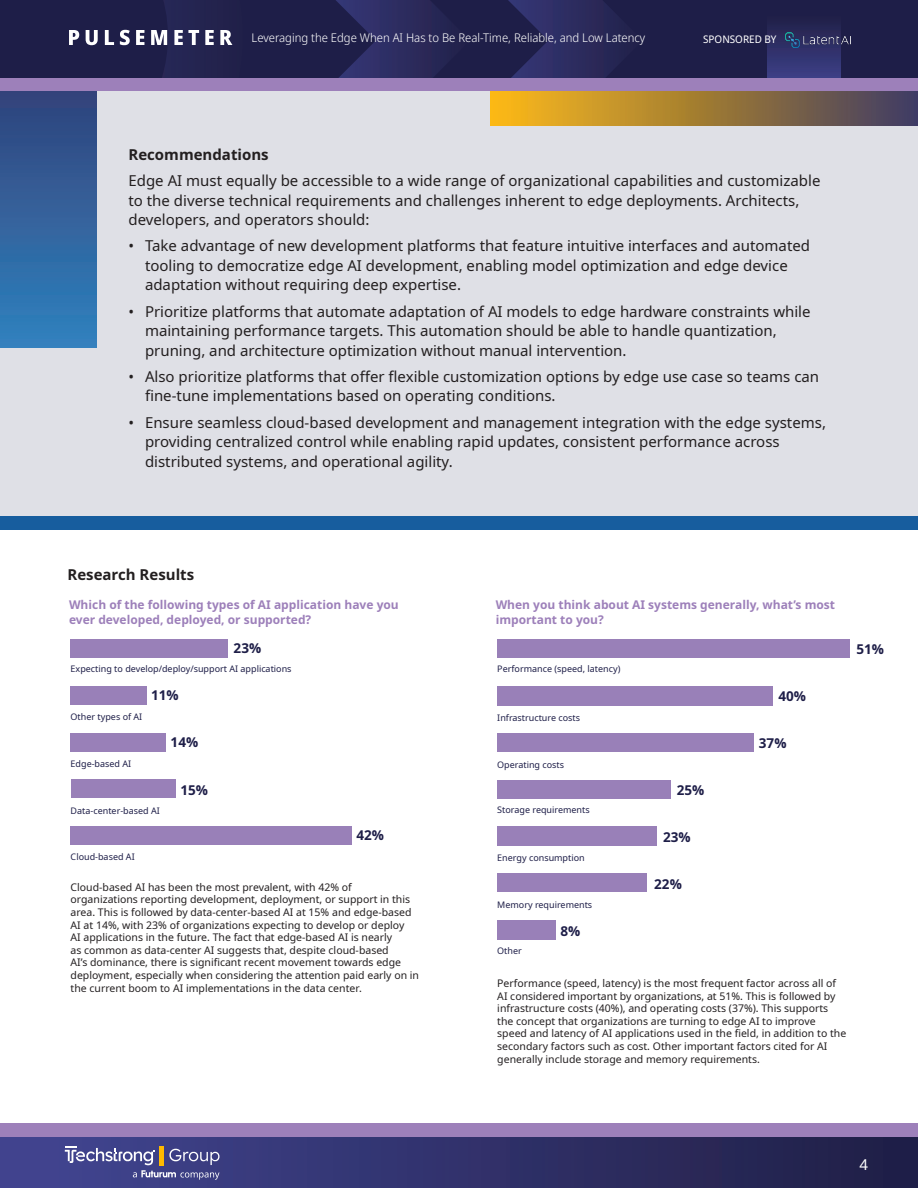
<style>
.page{position:relative;width:918px;height:1188px;background:#fff}
.page>*{position:absolute;margin:0;border:0;box-sizing:border-box;transform-origin:0 0}
.Paragraph_Style_1{font:15px/19.5px "Noto Sans";color:#231f20}
.Paragraph_Style_1-2{font:700 15px "Noto Sans";color:#231f20}
.t1{font:15px "Noto Sans";color:#fff}
.Paragraph_Style_1-3{font:700 13.5px "Noto Sans";color:#1e1e48}
.Paragraph_Style_1-4{font:700 12px/15px "Noto Sans";color:#9d80ba}
.t2{font:12px "Noto Sans Display";color:#fff}
.Paragraph_Style_1-5{font:10.5px/12.6px "Noto Sans";color:#231f20}
.t3{font:10.5px "Noto Sans Display";color:#fff}
.Paragraph_Style_1-6{font:9px "Noto Sans";color:#1e1e48}
</style>
<div class="page">
<div style="left:0;top:0;width:918px;height:78px;background:#1e1e48"></div>
<svg style="left:336px;top:0;width:107px;height:78px"></svg>
<svg style="left:508px;top:0;width:107px;height:78px"></svg>
<div style="left:768px;top:17px;width:73px;height:61px;background:linear-gradient(to bottom,#212048,#3c3f86)"></div>
<div style="left:0;top:78px;width:918px;height:14px;background:#9d80ba"></div>
<svg style="left:69px;top:0;width:164px;height:78px"></svg>
<div style="left:0;top:1137px;width:918px;height:51px;background:#1e1e48"></div>
<div style="left:0;top:1137px;width:882px;height:51px;background:linear-gradient(to right,#424592,#212048)"></div>
<div style="left:0;top:1123px;width:918px;height:14px;background:#9d80ba"></div>
<img style="left:785px;top:32px;width:66px;height:15px">
<svg style="left:65px;top:1146px;width:155px;height:34px;background:#5e6097"></svg>
<div style="left:71px;top:826px;width:281px;height:19px;background:#9980b8"></div>
<div style="left:71px;top:779px;width:104px;height:19px;background:#9980b8"></div>
<div style="left:71px;top:733px;width:95px;height:19px;background:#9980b8"></div>
<div style="left:71px;top:686px;width:76px;height:19px;background:#9980b8"></div>
<div style="left:71px;top:640px;width:157px;height:18px;background:#9980b8"></div>
<div style="left:497px;top:640px;width:353px;height:18px;background:#9980b8"></div>
<div style="left:497px;top:686px;width:276px;height:20px;background:#9980b8"></div>
<div style="left:497px;top:734px;width:256px;height:18px;background:#9980b8"></div>
<div style="left:497px;top:780px;width:174px;height:18px;background:#9980b8"></div>
<div style="left:497px;top:826px;width:160px;height:20px;background:#9980b8"></div>
<div style="left:497px;top:874px;width:150px;height:18px;background:#9980b8"></div>
<div style="left:497px;top:920px;width:59px;height:20px;background:#9980b8"></div>
<div style="left:0;top:92px;width:918px;height:424px;background:#dfe0e6"></div>
<div style="left:491px;top:92px;width:427px;height:34px;background:linear-gradient(to right,#ffbb13,#3f3b5f)"></div>
<div style="left:0;top:516px;width:918px;height:14px;background:#175d9e"></div>
<div style="left:0;top:92px;width:96px;height:256px;background:linear-gradient(to bottom,#32437b,#3182bf)"></div>
<p class="t2" style="left:252px;top:29px;width:395px">Leveraging the Edge When AI Has to Be Real-Time, Reliable, and Low Latency</p>
<p class="t3" style="left:703px;top:32px;width:75px">SPONSORED BY</p>
<p class="Paragraph_Style_1-2" style="left:129px;top:144px;width:142px">Recommendations</p>
<p class="Paragraph_Style_1" style="left:129px;top:171px;width:693px">Edge AI must equally be accessible to a wide range of organizational capabilities and customizable to the diverse technical requirements and challenges inherent to edge deployments. Architects, developers, and operators should:</p>
<p class="Paragraph_Style_1" style="left:145px;top:236px;width:667px;text-indent:-16px">• Take advantage of new development platforms that feature intuitive interfaces and automated tooling to democratize edge AI development, enabling model optimization and edge device adaptation without requiring deep expertise.</p>
<p class="Paragraph_Style_1" style="left:145px;top:302px;width:667px;text-indent:-16px">• Prioritize platforms that automate adaptation of AI models to edge hardware constraints while maintaining performance targets. This automation should be able to handle quantization, pruning, and architecture optimization without manual intervention.</p>
<p class="Paragraph_Style_1" style="left:145px;top:367px;width:676px;text-indent:-16px">• Also prioritize platforms that offer flexible customization options by edge use case so teams can fine-tune implementations based on operating conditions.</p>
<p class="Paragraph_Style_1" style="left:145px;top:413px;width:683px;text-indent:-16px">• Ensure seamless cloud-based development and management integration with the edge systems, providing centralized control while enabling rapid updates, consistent performance across distributed systems, and operational agility.</p>
<p class="Paragraph_Style_1-2" style="left:68px;top:564px;width:128px">Research Results</p>
<p class="Paragraph_Style_1-4" style="left:69px;top:598px;width:331px">Which of the following types of AI application have you ever developed, deployed, or supported?</p>
<p class="Paragraph_Style_1-3" style="left:234px;top:639px;width:29px">23%</p>
<p class="Paragraph_Style_1-6" style="left:71px;top:663px;width:222px">Expecting to develop/deploy/support AI applications</p>
<p class="Paragraph_Style_1-3" style="left:151px;top:686px;width:29px">11%</p>
<p class="Paragraph_Style_1-3" style="left:171px;top:732px;width:29px">14%</p>
<p class="Paragraph_Style_1-3" style="left:180px;top:780px;width:29px">15%</p>
<p class="Paragraph_Style_1-6" style="left:71px;top:710px;width:73px">Other types of AI</p>
<p class="Paragraph_Style_1-6" style="left:71px;top:757px;width:62px">Edge-based AI</p>
<p class="Paragraph_Style_1-6" style="left:71px;top:804px;width:91px">Data-center-based AI</p>
<p class="Paragraph_Style_1-6" style="left:71px;top:850px;width:66px">Cloud-based AI</p>
<p class="Paragraph_Style_1-3" style="left:356px;top:825px;width:29px">42%</p>
<p class="Paragraph_Style_1-5" style="left:71px;top:881px;width:350px">Cloud-based AI has been the most prevalent, with 42% of organizations reporting development, deployment, or support in this area. This is followed by data-center-based AI at 15% and edge-based AI at 14%, with 23% of organizations expecting to develop or deploy<br>AI applications in the future. The fact that edge-based AI is nearly<br>as common as data-center AI suggests that, despite cloud-based<br>AI’s dominance, there is significant recent movement towards edge deployment, especially when considering the attention paid early on in the current boom to AI implementations in the data center.</p>
<p class="Paragraph_Style_1-4" style="left:496px;top:598px;width:341px">When you think about AI systems generally, what’s most important to you?</p>
<p class="Paragraph_Style_1-6" style="left:497px;top:663px;width:125px">Performance (speed, latency)</p>
<p class="Paragraph_Style_1-6" style="left:497px;top:711px;width:84px">Infrastructure costs</p>
<p class="Paragraph_Style_1-6" style="left:497px;top:758px;width:68px">Operating costs</p>
<p class="Paragraph_Style_1-6" style="left:497px;top:803px;width:94px">Storage requirements</p>
<p class="Paragraph_Style_1-6" style="left:497px;top:852px;width:89px">Energy consumption</p>
<p class="Paragraph_Style_1-6" style="left:497px;top:899px;width:97px">Memory requirements</p>
<p class="Paragraph_Style_1-6" style="left:497px;top:944px;width:26px">Other</p>
<p class="Paragraph_Style_1-3" style="left:560px;top:921px;width:21px">8%</p>
<p class="Paragraph_Style_1-3" style="left:677px;top:780px;width:29px">25%</p>
<p class="Paragraph_Style_1-3" style="left:663px;top:827px;width:29px">23%</p>
<p class="Paragraph_Style_1-3" style="left:654px;top:874px;width:29px">22%</p>
<p class="Paragraph_Style_1-3" style="left:778px;top:687px;width:29px">40%</p>
<p class="Paragraph_Style_1-3" style="left:759px;top:734px;width:29px">37%</p>
<p class="Paragraph_Style_1-5" style="left:497px;top:977px;width:350px">Performance (speed, latency) is the most frequent factor across all of AI considered important by organizations, at 51%. This is followed by infrastructure costs (40%), and operating costs (37%). This supports the concept that organizations are turning to edge AI to improve speed and latency of AI applications used in the field, in addition to the secondary factors such as cost. Other important factors cited for AI generally include storage and memory requirements.</p>
<p class="Paragraph_Style_1-3" style="left:856px;top:640px;width:29px">51%</p>
<p class="t1" style="left:859px;top:1154px;width:10px">4</p>
</div>
